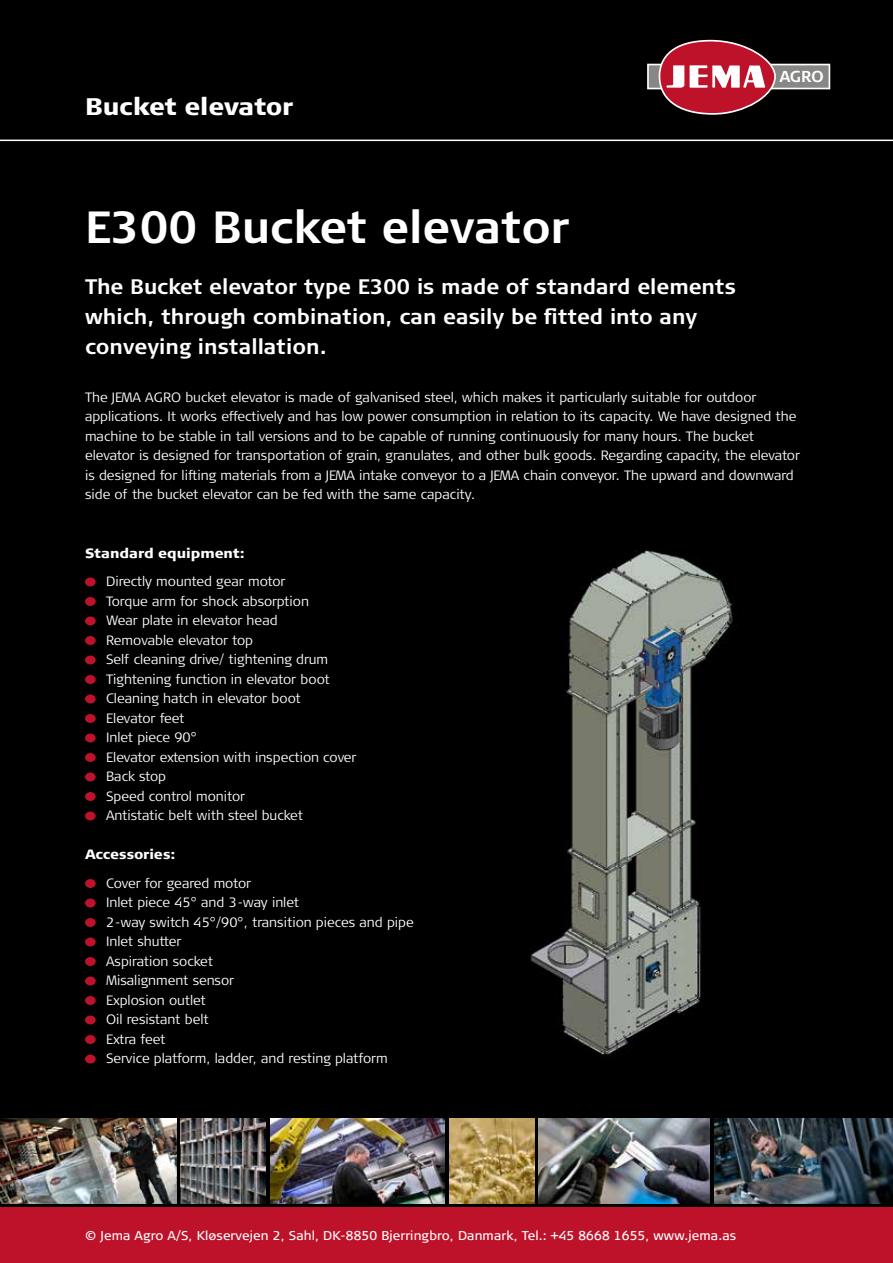
<style>
.page{position:relative;width:893px;height:1263px;background:#fff}
.page>*{position:absolute;margin:0;border:0;box-sizing:border-box;transform-origin:0 0}
.t1{font:700 45px "Signa Column";color:#fff}
.t2{font:900 24px "Signa Column";letter-spacing:-.01em;color:#fff}
.t3{font:700 21px/30px "Signa Column";color:#fff}
.t4{font:700 15.75px "Signa Column";color:#fff}
.t5{font:300 13.5px/19.5px "Signa Column";color:#fff}
.t6{font:900 13.5px "Signa Column";color:#fff}
.t7{font:12.75px "Signa Column";letter-spacing:.01em;color:#fff}
</style>
<div class="page">
<div style="left:0;top:0;width:893px;height:1209px;background:#000"></div>
<img style="left:530px;top:550px;width:207px;height:505px">
<div style="left:0;top:1208px;width:893px;height:55px;background:#be122a"></div>
<div style="left:85px;top:577px;width:11px;height:9px;background:#be122a;border-radius:50%"></div>
<div style="left:85px;top:597px;width:11px;height:9px;background:#be122a;border-radius:50%"></div>
<div style="left:85px;top:616px;width:11px;height:9px;background:#be122a;border-radius:50%"></div>
<div style="left:85px;top:636px;width:11px;height:9px;background:#be122a;border-radius:50%"></div>
<div style="left:85px;top:655px;width:11px;height:9px;background:#be122a;border-radius:50%"></div>
<div style="left:85px;top:675px;width:11px;height:9px;background:#be122a;border-radius:50%"></div>
<div style="left:85px;top:694px;width:11px;height:9px;background:#be122a;border-radius:50%"></div>
<div style="left:85px;top:714px;width:11px;height:9px;background:#be122a;border-radius:50%"></div>
<div style="left:85px;top:733px;width:11px;height:9px;background:#be122a;border-radius:50%"></div>
<div style="left:85px;top:753px;width:11px;height:9px;background:#be122a;border-radius:50%"></div>
<div style="left:85px;top:772px;width:11px;height:9px;background:#be122a;border-radius:50%"></div>
<div style="left:85px;top:792px;width:11px;height:9px;background:#be122a;border-radius:50%"></div>
<div style="left:85px;top:811px;width:11px;height:9px;background:#be122a;border-radius:50%"></div>
<div style="left:85px;top:879px;width:11px;height:9px;background:#be122a;border-radius:50%"></div>
<div style="left:85px;top:898px;width:11px;height:9px;background:#be122a;border-radius:50%"></div>
<div style="left:85px;top:918px;width:11px;height:9px;background:#be122a;border-radius:50%"></div>
<div style="left:85px;top:937px;width:11px;height:9px;background:#be122a;border-radius:50%"></div>
<div style="left:85px;top:957px;width:11px;height:9px;background:#be122a;border-radius:50%"></div>
<div style="left:85px;top:976px;width:11px;height:9px;background:#be122a;border-radius:50%"></div>
<div style="left:85px;top:996px;width:11px;height:9px;background:#be122a;border-radius:50%"></div>
<div style="left:85px;top:1015px;width:11px;height:9px;background:#be122a;border-radius:50%"></div>
<div style="left:85px;top:1035px;width:11px;height:9px;background:#be122a;border-radius:50%"></div>
<div style="left:85px;top:1054px;width:11px;height:9px;background:#be122a;border-radius:50%"></div>
<div style="left:648px;top:65px;width:181px;height:24px;background:#878786"></div>
<div style="left:647px;top:64px;width:183px;height:25px;border:2px solid #fff"></div>
<svg style="left:658px;top:40px;width:119px;height:75px"></svg>
<hr style="left:0;top:140px;width:893px;height:1px;background:#fff">
<img style="left:0;top:1118px;width:176px;height:85px">
<img style="left:270px;top:1118px;width:175px;height:85px">
<img style="left:539px;top:1118px;width:171px;height:85px">
<img style="left:181px;top:1118px;width:85px;height:85px">
<img style="left:449px;top:1118px;width:85px;height:85px">
<img style="left:714px;top:1118px;width:179px;height:85px">
<h2 class="t2" style="left:85px;top:91px;width:210px">Bucket elevator</h2>
<h1 class="t1" style="left:85px;top:201px;width:486px">E300 Bucket elevator</h1>
<h3 class="t3" style="left:85px;top:271px;width:652px">The Bucket elevator type E300 is made of standard elements which, through combination, can easily be fitted into any conveying installation.</h3>
<p class="t4" style="left:779px;top:68px;width:46px">AGRO</p>
<p class="t5" style="left:85px;top:387px;width:716px">The JEMA AGRO bucket elevator is made of galvanised steel, which makes it particularly suitable for outdoor applications. It works effectively and has low power consumption in relation to its capacity. We have designed the machine to be stable in tall versions and to be capable of running continuously for many hours. The bucket elevator is designed for transportation of grain, granulates, and other bulk goods. Regarding capacity, the elevator is designed for lifting materials from a JEMA intake conveyor to a JEMA chain conveyor. The upward and downward side of the bucket elevator can be fed with the same capacity.</p>
<p class="t6" style="left:85px;top:545px;width:161px">Standard equipment:</p>
<p class="t5" style="left:106px;top:572px;width:252px">Directly mounted gear motor<br>Torque arm for shock absorption<br>Wear plate in elevator head<br>Removable elevator top<br>Self cleaning drive/ tightening drum<br>Tightening function in elevator boot<br>Cleaning hatch in elevator boot<br>Elevator feet<br>Inlet piece 90°<br>Elevator extension with inspection cover<br>Back stop<br>Speed control monitor<br>Antistatic belt with steel bucket</p>
<p class="t6" style="left:85px;top:846px;width:92px">Accessories:</p>
<p class="t5" style="left:106px;top:873px;width:309px">Cover for geared motor<br>Inlet piece 45° and 3-way inlet<br>2-way switch 45°/90°, transition pieces and pipe<br>Inlet shutter<br>Aspiration socket<br>Misalignment sensor<br>Explosion outlet<br>Oil resistant belt<br>Extra feet<br>Service platform, ladder, and resting platform</p>
<p class="t7" style="left:85px;top:1228px;width:653px">© Jema Agro A/S, Kløservejen 2, Sahl, DK-8850 Bjerringbro, Danmark, Tel.: +45 8668 1655, www.jema.as</p>
</div>
